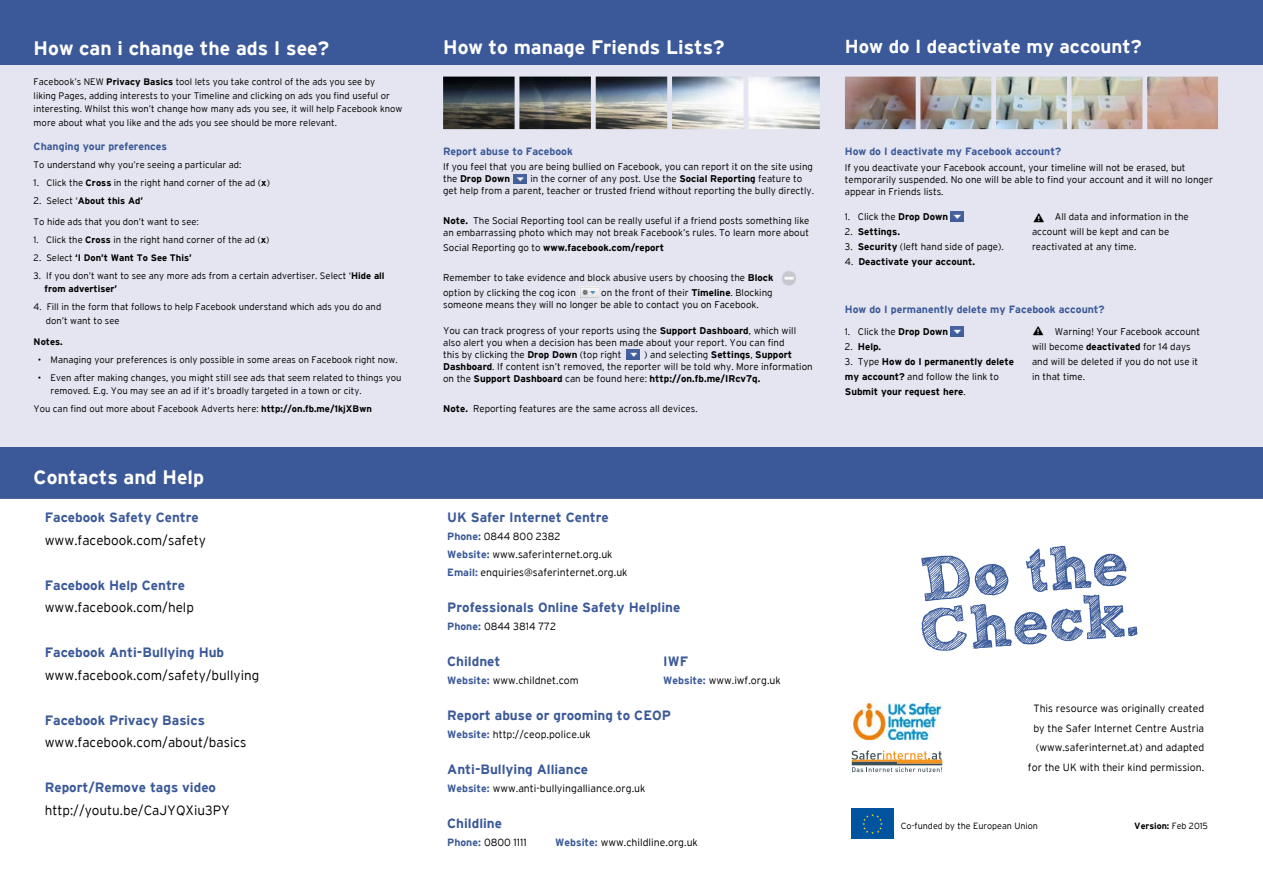
<style>
.page{position:relative;width:1263px;height:893px;background:#3b5998}
.page>*{position:absolute;margin:0;border:0;box-sizing:border-box;transform-origin:0 0}
.t1{font:700 62.4px/51.4px "freeversion Sketch Block";color:#3a5a9a}
.t2{font:21px "Entypo";color:#000}
.t3{font:700 19.5px "Interstate";color:#fff}
.t4{font:700 18.75px "Interstate";color:#fff}
.t5{font:700 13.5px "Interstate";color:#3b5998}
.t6{font:300 13.5px "Interstate";color:#000}
.t7{font:300 10.5px/19.5px "Interstate";color:#000;text-align:right}
.t8{font:700 10.5px "Interstate";color:#3b5998}
.t9{font:300 9.75px/12px "Interstate";color:#000}
.t10{font:700 9.75px/15px "Interstate";color:#000}
.t11{font:300 9.45px/13.5px "Interstate";color:#000}
.t12{font:700 9.45px "Interstate";color:#000}
.t13{font:300 9px "Interstate";color:#000}
.t14{font:700 9px "Interstate";color:#000}
.s1{font-weight:700}
.s2{font-size:9.75px}
.s3{font-weight:300;font-size:9.75px}
.s4{font-weight:300}
.s5{font-weight:700;color:#3b5998}
</style>
<div class="page">
<div style="left:1px;top:500px;width:1261px;height:393px;background:#fff"></div>
<div style="left:0;top:65px;width:1263px;height:381px;background:#e4e5f0"></div>
<img style="left:845px;top:77px;width:373px;height:52px">
<div style="left:851px;top:809px;width:43px;height:30px;background:#00539f"></div>
<svg style="left:862px;top:814px;width:21px;height:20px"></svg>
<img style="left:853px;top:703px;width:89px;height:36px">
<svg style="left:851px;top:750px;width:91px;height:22px"></svg>
<img style="left:443px;top:77px;width:377px;height:52px">
<svg style="left:513px;top:174px;width:13px;height:9px"></svg>
<img style="left:580px;top:287px;width:18px;height:11px">
<svg style="left:627px;top:350px;width:13px;height:9px"></svg>
<svg style="left:951px;top:327px;width:12px;height:9px"></svg>
<svg style="left:951px;top:212px;width:12px;height:9px"></svg>
<img style="left:782px;top:271px;width:14px;height:15px">
<h3 class="t3" style="left:34px;top:37px;width:297px">How can i change the ads I see?</h3>
<h3 class="t3" style="left:443px;top:36px;width:283px">How to manage Friends Lists?</h3>
<h3 class="t4" style="left:845px;top:36px;width:298px">How do I deactivate my account?</h3>
<p class="t11" style="left:34px;top:75px;width:370px">Facebook’s NEW <span class="s1">Privacy Basics</span> tool lets you take control of the ads you see by<br>liking Pages, adding interests to your Timeline and clicking on ads you find useful or interesting. Whilst this won’t change how many ads you see, it will help Facebook know more about what you like and the ads you see should be more relevant.</p>
<p class="t8" style="left:34px;top:140px;width:135px">Changing your preferences</p>
<p class="t11" style="left:34px;top:158px;width:209px">To understand why you’re seeing a particular ad:</p>
<p class="t11" style="left:34px;top:176px;width:238px"><span class="s2">1.</span> Click the <span class="s1">Cross</span> in the right hand corner of the ad (<span class="s1">x</span>)</p>
<p class="t12" style="left:34px;top:195px;width:111px"><span class="s3">2.</span> <span class="s4">Select ‘</span>About this Ad’</p>
<p class="t11" style="left:34px;top:215px;width:167px">To hide ads that you don’t want to see:</p>
<p class="t11" style="left:34px;top:233px;width:237px">1. Click the <span class="s1">Cross</span> in the right hand corner of the ad (<span class="s1">x</span>)</p>
<p class="t12" style="left:34px;top:252px;width:160px"><span class="s4">2. Select</span> ‘I Don’t Want To See This’</p>
<p class="t11" style="left:45px;top:269px;width:342px;text-indent:-11px">3. If you don’t want to see any more ads from a certain advertiser. Select ‘<span class="s1">Hide all from advertiser’</span></p>
<p class="t11" style="left:46px;top:300px;width:337px;text-indent:-12px">4. Fill in the form that follows to help Facebook understand which ads you do and don’t want to see</p>
<p class="t12" style="left:34px;top:336px;width:31px">Notes.</p>
<p class="t11" style="left:38px;top:353px;width:361px">• Managing your preferences is only possible in some areas on Facebook right now.</p>
<p class="t11" style="left:51px;top:371px;width:352px;text-indent:-13px">• Even after making changes, you might still see ads that seem related to things you removed. E.g. You may see an ad if it’s broadly targeted in a town or city.</p>
<p class="t11" style="left:34px;top:402px;width:340px">You can find out more about Facebook Adverts here: <span class="s1">http://on.fb.me/1kjXBwn</span></p>
<h3 class="t3" style="left:34px;top:466px;width:172px">Contacts and Help</h3>
<h3 class="t5" style="left:45px;top:510px;width:156px">Facebook Safety Centre</h3>
<h3 class="t6" style="left:45px;top:532px;width:163px">www.facebook.com/safety</h3>
<h3 class="t5" style="left:45px;top:577px;width:142px">Facebook Help Centre</h3>
<h3 class="t6" style="left:45px;top:600px;width:151px">www.facebook.com/help</h3>
<h3 class="t5" style="left:45px;top:645px;width:181px">Facebook Anti-Bullying Hub</h3>
<h3 class="t6" style="left:45px;top:667px;width:216px">www.facebook.com/safety/bullying</h3>
<h3 class="t5" style="left:45px;top:712px;width:162px">Facebook Privacy Basics</h3>
<h3 class="t6" style="left:45px;top:735px;width:203px">www.facebook.com/about/basics</h3>
<h3 class="t5" style="left:45px;top:780px;width:173px">Report/Remove tags video</h3>
<h3 class="t6" style="left:45px;top:802px;width:187px">http://youtu.be/CaJYQXiu3PY</h3>
<p class="t8" style="left:443px;top:145px;width:131px">Report abuse to Facebook</p>
<p class="t9" style="left:443px;top:160px;width:371px">If you feel that you are being bullied on Facebook, you can report it on the site using the <span class="s1">Drop Down</span></p>
<p class="t9" style="left:443px;top:172px;width:372px;text-indent:87px">in the corner of any post. Use the <span class="s1">Social Reporting</span> feature to get help from a parent, teacher or trusted friend without reporting the bully directly.</p>
<p class="t9" style="left:443px;top:214px;width:368px"><span class="s1">Note.</span> The Social Reporting tool can be really useful if a friend posts something like an embarrassing photo which may not break Facebook’s rules. To learn more about</p>
<p class="t10" style="left:443px;top:240px;width:222px"><span class="s4">Social Reporting go to</span> www.facebook.com/report</p>
<p class="t9" style="left:443px;top:270px;width:332px;line-height:15px">Remember to take evidence and block abusive users by choosing the <span class="s1">Block </span>option by clicking the cog icon</p>
<p class="t9" style="left:443px;top:286px;width:331px;text-indent:158px">on the front of their <span class="s1">Timeline</span>. Blocking someone means they will no longer be able to contact you on Facebook.</p>
<p class="t9" style="left:443px;top:325px;width:354px">You can track progress of your reports using the <span class="s1">Support Dashboard</span>, which will also alert you when a decision has been made about your report. You can find this by clicking the <span class="s1">Drop Down</span> (top right</p>
<p class="t9" style="left:443px;top:349px;width:371px;text-indent:201px">) and selecting <span class="s1">Settings</span>, <span class="s1">Support<br>Dashboard</span>. If content isn’t removed, the reporter will be told why. More information on the <span class="s1">Support Dashboard</span> can be found here: <span class="s1">http://on.fb.me/IRcv7q.</span></p>
<p class="t9" style="left:443px;top:403px;width:256px"><span class="s1">Note.</span> Reporting features are the same across all devices.</p>
<p class="t8" style="left:845px;top:145px;width:218px">How do I deactivate my Facebook account?</p>
<p class="t9" style="left:845px;top:162px;width:370px">If you deactivate your Facebook account, your timeline will not be erased, but temporarily suspended. No one will be able to find your account and it will no longer appear in Friends lists.</p>
<p class="t9" style="left:845px;top:210px;width:105px">1. Click the <span class="s1">Drop Down</span></p>
<p class="t10" style="left:845px;top:224px;width:57px"><span class="s4">2.</span> Settings.</p>
<p class="t9" style="left:845px;top:240px;width:161px">3. <span class="s1">Security</span> (left hand side of page).</p>
<p class="t10" style="left:845px;top:254px;width:132px"><span class="s4">4.</span> Deactivate your account.</p>
<p class="t9" style="left:1032px;top:209px;width:158px;line-height:15px;text-indent:23px">All data and information in the account will be kept and can be reactivated at any time.</p>
<h2 class="t2" style="left:1033px;top:204px;width:14px">c</h2>
<p class="t8" style="left:845px;top:303px;width:261px">How do I permanently delete my Facebook account?</p>
<p class="t9" style="left:845px;top:325px;width:105px">1. Click the <span class="s1">Drop Down</span></p>
<p class="t10" style="left:845px;top:339px;width:38px"><span class="s4">2.</span> Help.</p>
<p class="t10" style="left:845px;top:354px;width:171px"><span class="s4">3. Type</span> How do I permanently delete my account? <span class="s4">and follow the link to<br></span>Submit your request here<span class="s4">.</span></p>
<h2 class="t2" style="left:1032px;top:317px;width:14px">c</h2>
<p class="t9" style="left:1032px;top:324px;width:170px;line-height:15px;text-indent:23px">Warning! Your Facebook account will become <span class="s1">deactivated</span> for 14 days and will be deleted if you do not use it in that time.</p>
<h3 class="t5" style="left:447px;top:510px;width:163px">UK Safer Internet Centre</h3>
<p class="t7" style="left:447px;top:527px;width:182px;line-height:18px;text-align:left"><span class="s5">Phone:</span> 0844 800 2382<br><span class="s5">Website:</span> www.saferinternet.org.uk<br><span class="s5">Email:</span> enquiries@saferinternet.org.uk</p>
<h3 class="t5" style="left:447px;top:600px;width:235px">Professionals Online Safety Helpline</h3>
<p class="t7" style="left:447px;top:617px;width:110px"><span class="s5">Phone:</span> 0844 3814 772</p>
<h3 class="t5" style="left:447px;top:654px;width:55px">Childnet</h3>
<h3 class="t5" style="left:663px;top:654px;width:26px">IWF</h3>
<p class="t7" style="left:447px;top:671px;width:133px"><span class="s5">Website:</span> www.childnet.com</p>
<p class="t7" style="left:663px;top:671px;width:119px"><span class="s5">Website:</span> www.iwf.org.uk</p>
<h3 class="t5" style="left:447px;top:708px;width:225px">Report abuse or grooming to CEOP</h3>
<p class="t7" style="left:447px;top:725px;width:145px"><span class="s5">Website:</span> http://ceop.police.uk</p>
<h3 class="t5" style="left:447px;top:762px;width:142px">Anti-Bullying Alliance</h3>
<p class="t7" style="left:447px;top:779px;width:200px"><span class="s5">Website:</span> www.anti-bullyingalliance.org.uk</p>
<h3 class="t5" style="left:447px;top:816px;width:56px">Childline</h3>
<p class="t7" style="left:447px;top:833px;width:81px"><span class="s5">Phone:</span> 0800 1111</p>
<p class="t7" style="left:555px;top:833px;width:144px"><span class="s5">Website:</span> www.childline.org.uk</p>
<h1 class="t1" style="left:913px;top:562px;width:221px;rotate:-5deg">Do the<br>Check.</h1>
<p class="t7" style="left:1028px;top:699px;width:178px">This resource was originally created by the Safer Internet Centre Austria (www.saferinternet.at) and adapted for the UK with their kind permission.</p>
<p class="t13" style="left:901px;top:821px;width:139px">Co-funded by the European Union</p>
<p class="t14" style="left:1134px;top:821px;width:75px">Version: <span class="s4">Feb 2015</span></p>
</div>
